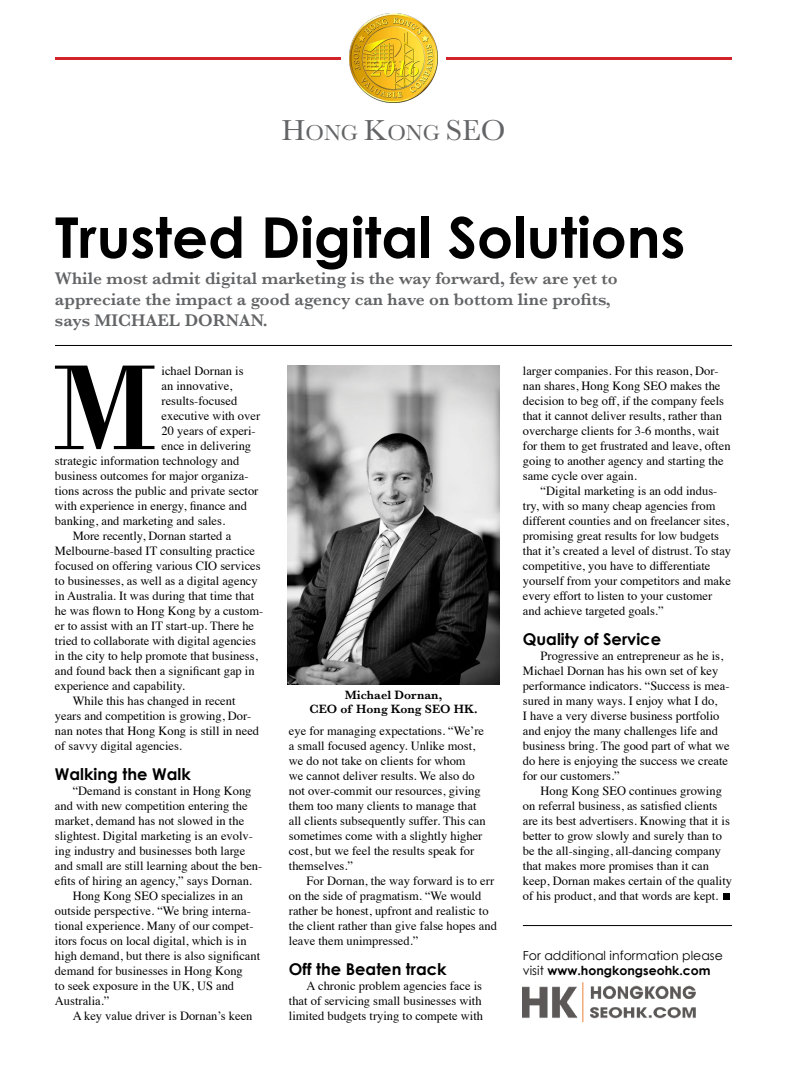
<style>
.page{position:relative;width:787px;height:1081px;background:#fff}
.page>*{position:absolute;margin:0;border:0;box-sizing:border-box;transform-origin:0 0}
.t1{font:700 56.25px "Century Gothic";color:#000}
.t2{font:22.5px "Baskerville";color:#636466}
.t3{font:600 17.5px/21px "Baskerville";color:#636466}
.t4{font:700 16.25px "Century Gothic";color:#000}
.t5{font:12.5px/15px "Times";color:#000}
.t6{font:12.5px/15px "Century Gothic";color:#000}
.t7{font:600 12.5px/13.8px "Baskerville";color:#000;text-align:center}
.s1{font-size:30px}
.s2{font-weight:700}
</style>
<div class="page">
<hr style="left:55px;top:345px;width:677px;height:1px;background:#000">
<svg style="left:55px;top:365px;width:99px;height:84px"></svg>
<hr style="left:523px;top:925px;width:209px;height:1px;background:#000">
<svg style="left:723px;top:893px;width:6px;height:6px"></svg>
<hr style="left:55px;top:57px;width:285px;height:2px;background:#d2232a">
<hr style="left:446px;top:57px;width:286px;height:2px;background:#d2232a">
<img style="left:349px;top:14px;width:89px;height:88px">
<img style="left:523px;top:982px;width:172px;height:41px">
<img style="left:287px;top:365px;width:213px;height:319px">
<h2 class="t2" style="left:281px;top:119px;width:225px"><span class="s1">H</span>ONG <span class="s1">K</span>ONG <span class="s1">SEO</span></h2>
<h1 class="t1" style="left:55px;top:202px;width:632px">Trusted Digital Solutions</h1>
<h3 class="t3" style="left:55px;top:268px;width:564px">While most admit digital marketing is the way forward, few are yet to appreciate the impact a good agency can have on bottom line profits, says MICHAEL DORNAN.</h3>
<p class="t5" style="left:162px;top:362px;width:83px">ichael Dornan is</p>
<p class="t5" style="left:162px;top:377px;width:72px">an innovative,</p>
<p class="t5" style="left:162px;top:392px;width:77px">results-focused</p>
<p class="t5" style="left:162px;top:407px;width:100px">executive with over</p>
<p class="t5" style="left:162px;top:422px;width:96px">20 years of experi-</p>
<p class="t5" style="left:162px;top:437px;width:91px">ence in delivering</p>
<p class="t5" style="left:55px;top:452px;width:186px">strategic information technology and</p>
<p class="t5" style="left:55px;top:467px;width:195px">business outcomes for major organiza-</p>
<p class="t5" style="left:55px;top:482px;width:205px">tions across the public and private sector</p>
<p class="t5" style="left:55px;top:497px;width:193px">with experience in energy, finance and</p>
<p class="t5" style="left:55px;top:512px;width:172px">banking, and marketing and sales.</p>
<p class="t5" style="left:73px;top:527px;width:160px">More recently, Dornan started a</p>
<p class="t5" style="left:55px;top:542px;width:202px">Melbourne-based IT consulting practice</p>
<p class="t5" style="left:55px;top:557px;width:207px">focused on offering various CIO services</p>
<p class="t5" style="left:55px;top:572px;width:204px">to businesses, as well as a digital agency</p>
<p class="t5" style="left:55px;top:587px;width:201px">in Australia. It was during that time that</p>
<p class="t5" style="left:55px;top:602px;width:210px">he was flown to Hong Kong by a custom-</p>
<p class="t5" style="left:55px;top:617px;width:201px">er to assist with an IT start-up. There he</p>
<p class="t5" style="left:55px;top:632px;width:203px">tried to collaborate with digital agencies</p>
<p class="t5" style="left:55px;top:647px;width:204px">in the city to help promote that business,</p>
<p class="t5" style="left:55px;top:662px;width:201px">and found back then a significant gap in</p>
<p class="t5" style="left:55px;top:677px;width:132px">experience and capability.</p>
<p class="t5" style="left:73px;top:692px;width:164px">While this has changed in recent</p>
<p class="t5" style="left:55px;top:707px;width:198px">years and competition is growing, Dor-</p>
<p class="t5" style="left:55px;top:722px;width:206px">nan notes that Hong Kong is still in need</p>
<p class="t5" style="left:55px;top:737px;width:129px">of savvy digital agencies.</p>
<h3 class="t4" style="left:55px;top:764px;width:137px">Walking the Walk</h3>
<p class="t5" style="left:73px;top:782px;width:180px">“Demand is constant in Hong Kong</p>
<p class="t5" style="left:55px;top:797px;width:194px">and with new competition entering the</p>
<p class="t5" style="left:55px;top:812px;width:191px">market, demand has not slowed in the</p>
<p class="t5" style="left:55px;top:827px;width:199px">slightest. Digital marketing is an evolv-</p>
<p class="t5" style="left:55px;top:842px;width:192px">ing industry and businesses both large</p>
<p class="t5" style="left:55px;top:857px;width:209px">and small are still learning about the ben-</p>
<p class="t5" style="left:55px;top:872px;width:199px">efits of hiring an agency,” says Dornan.</p>
<p class="t5" style="left:73px;top:887px;width:172px">Hong Kong SEO specializes in an</p>
<p class="t5" style="left:55px;top:902px;width:197px">outside perspective. “We bring interna-</p>
<p class="t5" style="left:55px;top:917px;width:200px">tional experience. Many of our compet-</p>
<p class="t5" style="left:55px;top:932px;width:193px">itors focus on local digital, which is in</p>
<p class="t5" style="left:55px;top:947px;width:207px">high demand, but there is also significant</p>
<p class="t5" style="left:55px;top:962px;width:189px">demand for businesses in Hong Kong</p>
<p class="t5" style="left:55px;top:977px;width:181px">to seek exposure in the UK, US and</p>
<p class="t5" style="left:55px;top:992px;width:56px">Australia.”</p>
<p class="t5" style="left:73px;top:1007px;width:181px">A key value driver is Dornan’s keen</p>
<p class="t7" style="left:309px;top:688px;width:169px">Michael Dornan,<br>CEO of Hong Kong SEO HK.</p>
<p class="t5" style="left:289px;top:722px;width:198px">eye for managing expectations. “We’re a small focused agency. Unlike most, we do not take on clients for whom<br>we cannot deliver results. We also do not over-commit our resources, giving them too many clients to manage that all clients subsequently suffer. This can sometimes come with a slightly higher cost, but we feel the results speak for themselves.”</p>
<p class="t5" style="left:289px;top:872px;width:209px;text-indent:18px">For Dornan, the way forward is to err on the side of pragmatism. “We would rather be honest, upfront and realistic to the client rather than give false hopes and leave them unimpressed.”</p>
<h3 class="t4" style="left:289px;top:959px;width:159px">Off the Beaten track</h3>
<p class="t5" style="left:289px;top:977px;width:196px;text-align:justify;text-indent:18px">A chronic problem agencies face is that of servicing small businesses with limited budgets trying to compete with</p>
<p class="t5" style="left:523px;top:362px;width:209px">larger companies. For this reason, Dor&shy;nan shares, Hong Kong SEO makes the decision to beg off, if the company feels that it cannot deliver results, rather than overcharge clients for 3-6 months, wait for them to get frustrated and leave, often going to another agency and starting the same cycle over again.</p>
<p class="t5" style="left:523px;top:482px;width:210px;text-indent:18px">“Digital marketing is an odd indus&shy;try, with so many cheap agencies from different counties and on freelancer sites, promising great results for low budgets that it’s created a level of distrust. To stay competitive, you have to differentiate yourself from your competitors and make every effort to listen to your customer and achieve targeted goals.”</p>
<h3 class="t4" style="left:523px;top:629px;width:140px">Quality of Service</h3>
<p class="t5" style="left:523px;top:647px;width:208px;text-indent:18px">Progressive an entrepreneur as he is, Michael Dornan has his own set of key performance indicators. “Success is mea&shy;sured in many ways. I enjoy what I do,<br>I have a very diverse business portfolio and enjoy the many challenges life and business bring. The good part of what we do here is enjoying the success we create for our customers.”</p>
<p class="t5" style="left:523px;top:782px;width:211px;text-indent:18px">Hong Kong SEO continues growing on referral business, as satisfied clients are its best advertisers. Knowing that it is better to grow slowly and surely than to be the all-singing, all-dancing company that makes more promises than it can keep, Dornan makes certain of the quality of his product, and that words are kept.</p>
<p class="t6" style="left:523px;top:948px;width:201px">For additional information please visit <span class="s2">www.hongkongseohk.com</span></p>
</div>
